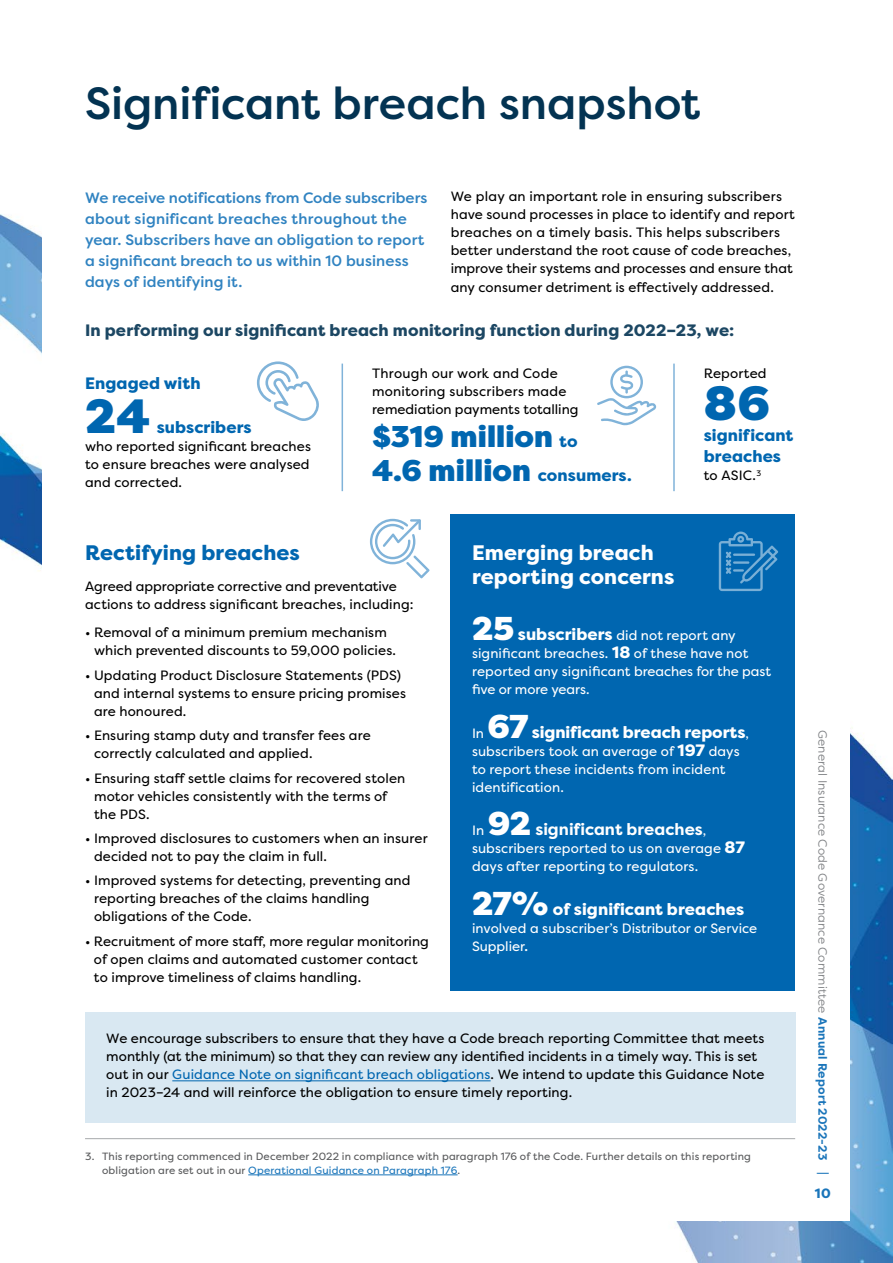
<style>
.page{position:relative;width:893px;height:1263px;background:#fff}
.page>*{position:absolute;margin:0;border:0;box-sizing:border-box;transform-origin:0 0}
.Body_copy{font:900 48px "Filson Pro";color:#0066b0}
.Heading{font:500 45px "Filson Pro";color:#033352}
.Body_copy-2{font:900 30px "Filson Pro";color:#0066b0}
.Sub_head_2{font:800 21px/24px "Filson Pro";letter-spacing:.005em;color:#fff}
.Sub_head_2-2{font:800 21px "Filson Pro";letter-spacing:.005em;color:#0066b0}
.Sub_head_3{font:800 16.5px "Filson Pro";letter-spacing:.01em;color:#1c4763}
.Body_copy-3{font:800 16.5px "Filson Pro";color:#fff}
.Body_copy-4{font:800 16.5px/21px "Filson Pro";letter-spacing:.005em;color:#0066b0}
.Body_copy-5{font:700 16.5px "Filson Pro";color:#fff}
.Introduction{font:500 15px/21px "Filson Pro";letter-spacing:.005em;color:#3083c1}
.Body_copy-6{font:13.5px/18px "Filson Pro";letter-spacing:.01em;color:#000}
.Body_copy-7{font:13.5px/18px "Filson Pro";letter-spacing:.005em;color:#fff}
.t1{font:800 13.5px "Filson Pro";color:#1a75ba}
.t2{font:12px "Filson Pro";letter-spacing:.015em;color:#808285}
.References{font:10.5px/13.5px "Filson Pro";letter-spacing:.015em;color:#58595b}
.s1{font-weight:800;font-size:16.5px}
.s2{font-weight:900;font-size:33px}
.s3{font-weight:400;font-size:13.5px}
.s4{font-weight:500}
.s5{color:#0066b0}
.s6{color:#1a75ba}
.s7{font-weight:700;color:#1a75ba}
</style>
<div class="page">
<img style="left:0;top:214px;width:893px;height:1049px">
<div style="left:43px;top:42px;width:807px;height:1178px;background:#fff"></div>
<hr style="left:85px;top:1138px;width:710px;height:1px;background:#a7a9ac">
<hr style="left:248px;top:1174px;width:210px;height:1px;background:#1a75ba">
<div style="left:451px;top:514px;width:344px;height:477px;background:#0066b0"></div>
<svg style="left:597px;top:366px;width:59px;height:59px"></svg>
<svg style="left:257px;top:361px;width:62px;height:60px"></svg>
<div style="left:85px;top:1012px;width:710px;height:111px;background:#d9e8f2"></div>
<hr style="left:172px;top:1080px;width:319px;height:1px;background:#0066b0">
<svg style="left:719px;top:531px;width:59px;height:60px"></svg>
<svg style="left:370px;top:519px;width:59px;height:59px"></svg>
<hr style="left:342px;top:364px;width:1px;height:127px;background:#80b3d9">
<hr style="left:673px;top:364px;width:2px;height:127px;background:#80b3d9">
<p class="Heading" style="left:85px;top:72px;width:617px">Significant breach snapshot</p>
<p class="Introduction" style="left:85px;top:187px;width:344px">We receive notifications from Code subscribers about significant breaches throughout the year. Subscribers have an obligation to report a significant breach to us within 10 business days of identifying it.</p>
<p class="Body_copy-6" style="left:451px;top:188px;width:346px">We play an important role in ensuring subscribers have sound processes in place to identify and report breaches on a timely basis. This helps subscribers better understand the root cause of code breaches, improve their systems and processes and ensure that any consumer detriment is effectively addressed.</p>
<p class="Sub_head_3" style="left:85px;top:319px;width:651px">In performing our significant breach monitoring function during 2022–23, we:</p>
<p class="Body_copy-4" style="left:85px;top:373px;width:117px">Engaged with</p>
<p class="Body_copy" style="left:85px;top:386px;width:66px">24</p>
<p class="Body_copy-4" style="left:157px;top:417px;width:96px">subscribers</p>
<p class="Body_copy-6" style="left:85px;top:437px;width:227px;text-align:justify">who reported significant breaches to ensure breaches were analysed and corrected.</p>
<p class="Body_copy-6" style="left:372px;top:364px;width:208px">Through our work and Code monitoring subscribers made remediation payments totalling</p>
<p class="Body_copy-2" style="left:372px;top:418px;width:207px">$319 million <span class="s1">to</span></p>
<p class="Body_copy-2" style="left:372px;top:451px;width:261px">4.6 million <span class="s1">consumers.</span></p>
<p class="Body_copy-6" style="left:704px;top:364px;width:64px">Reported</p>
<p class="Body_copy" style="left:704px;top:373px;width:68px">86</p>
<p class="Body_copy-4" style="left:704px;top:425px;width:91px">significant breaches</p>
<p class="Body_copy-6" style="left:704px;top:466px;width:59px">to ASIC.<sup>3</sup></p>
<p class="Sub_head_2-2" style="left:85px;top:540px;width:216px">Rectifying breaches</p>
<p class="Body_copy-6" style="left:85px;top:577px;width:330px">Agreed appropriate corrective and preventative actions to address significant breaches, including:</p>
<p class="Body_copy-6" style="left:94px;top:623px;width:304px;text-indent:-9px">• Removal of a minimum premium mechanism which prevented discounts to 59,000 policies.</p>
<p class="Body_copy-6" style="left:94px;top:666px;width:313px;text-indent:-9px">• Updating Product Disclosure Statements (PDS) and internal systems to ensure pricing promises are honoured.</p>
<p class="Body_copy-6" style="left:94px;top:726px;width:278px;text-indent:-9px">• Ensuring stamp duty and transfer fees are correctly calculated and applied.</p>
<p class="Body_copy-6" style="left:94px;top:769px;width:313px;text-indent:-9px">• Ensuring staff settle claims for recovered stolen motor vehicles consistently with the terms of the PDS.</p>
<p class="Body_copy-6" style="left:94px;top:829px;width:335px;text-indent:-9px">• Improved disclosures to customers when an insurer decided not to pay the claim in full.</p>
<p class="Body_copy-6" style="left:94px;top:871px;width:318px;text-indent:-9px">• Improved systems for detecting, preventing and reporting breaches of the claims handling obligations of the Code.</p>
<p class="Body_copy-6" style="left:94px;top:932px;width:337px;text-indent:-9px">• Recruitment of more staff, more regular monitoring of open claims and automated customer contact to improve timeliness of claims handling.</p>
<p class="Sub_head_2" style="left:472px;top:541px;width:204px">Emerging breach reporting concerns</p>
<p class="Body_copy-7" style="left:472px;top:626px;width:300px"><span class="s2">25</span> <span class="s1">subscribers</span> did not report any significant breaches. <span class="s1">18</span> of these have not reported any significant breaches for the past five or more years.</p>
<p class="Body_copy-7" style="left:472px;top:724px;width:14px">In</p>
<p class="Body_copy-3" style="left:487px;top:722px;width:263px"><span class="s2">67</span> significant breach reports<span class="s3">,</span></p>
<p class="Body_copy-7" style="left:472px;top:742px;width:269px">subscribers took an average of <span class="s1">197</span> days to report these incidents from incident identification.</p>
<p class="Body_copy-7" style="left:472px;top:821px;width:14px">In</p>
<p class="Body_copy-5" style="left:488px;top:819px;width:220px"><span class="s2">92</span> significant breaches<span class="s3">,</span></p>
<p class="Body_copy-7" style="left:472px;top:839px;width:274px">subscribers reported to us on average <span class="s1">87 </span>days after reporting to regulators.</p>
<p class="Body_copy-3" style="left:472px;top:899px;width:274px"><span class="s2">27%</span> of significant breaches</p>
<p class="Body_copy-7" style="left:472px;top:919px;width:287px">involved a subscriber’s Distributor or Service<br>Supplier<span class="s4">.</span></p>
<p class="Body_copy-6" style="left:106px;top:1029px;width:660px">We encourage subscribers to ensure that they have a Code breach reporting Committee that meets monthly (at the minimum) so that they can review any identified incidents in a timely way. This is set out in our <span class="s5">Guidance Note on significant breach obligations</span>. We intend to update this Guidance Note in 2023–24 and will reinforce the obligation to ensure timely reporting.</p>
<p class="References" style="left:102px;top:1150px;width:650px;text-indent:-17px">3. This reporting commenced in December 2022 in compliance with paragraph 176 of the Code. Further details on this reporting obligation are set out in our <span class="s6">Operational Guidance on Paragraph 176</span>.</p>
<p class="t2" style="left:830px;top:730px;width:446px;rotate:90deg">General Insurance Code Governance Committee <span class="s7">Annual Report 2022-23 |</span></p>
<p class="t1" style="left:815px;top:1185px;width:17px">10</p>
</div>
